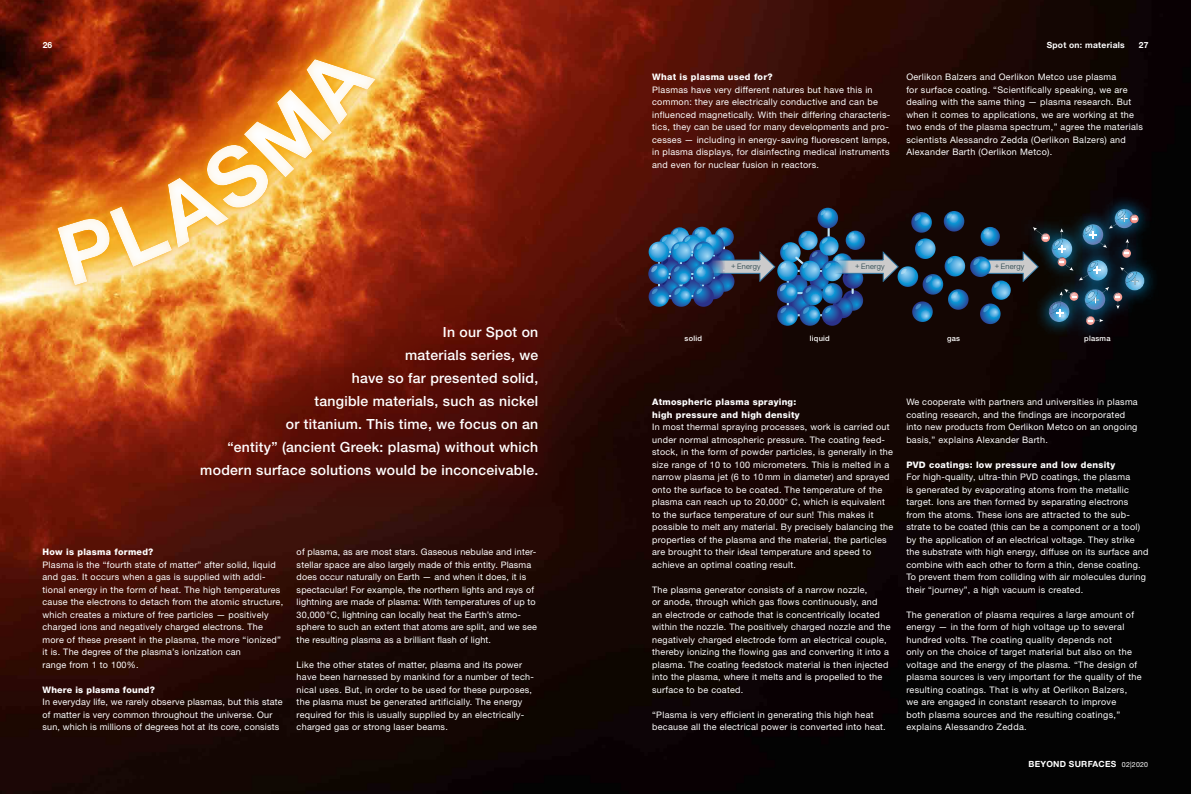
<style>
.page{position:relative;width:1191px;height:794px;background:#fff}
.page>*{position:absolute;margin:0;border:0;box-sizing:border-box;transform-origin:0 0}
.t1{font:500 14px/23px "Helvetica Neue";letter-spacing:.02em;color:#fff;text-align:right}
.t2{font:9px/12.5px "Helvetica Neue";letter-spacing:.03em;color:#fff}
.t3{font:800 9px/12.5px "Helvetica Neue";letter-spacing:.03em;color:#fff}
.t4{font:700 8.5px "Helvetica Neue";letter-spacing:.03em;color:#fff}
.t5{font:300 7.5px "Helvetica Neue";letter-spacing:.03em;color:#19373f}
.t6{font:500 7.5px "Helvetica Neue";letter-spacing:.03em;color:#fff}
.t7{font:7px "Helvetica Neue";letter-spacing:.03em;color:#fff}
</style>
<div class="page">
<img style="left:0;top:0;width:1191px;height:794px">
<div style="left:168px;top:294px;width:403px;height:215px;background:#530000;opacity:.77"></div>
<div style="left:1018px;top:193px;width:141px;height:147px;background:#009ee3;opacity:.9"></div>
<svg style="left:648px;top:208px;width:496px;height:119px;background:#2b3a4f"></svg>
<div style="left:1027px;top:207px;width:117px;height:119px;background:#fff;opacity:.5"></div>
<div style="left:0;top:0;width:549px;height:401px;background:#f7a500;opacity:.2"></div>
<svg style="left:57px;top:42px;width:319px;height:243px;background:#ce7524"></svg>
<p class="t4" style="left:1046px;top:40px;width:80px">Spot on: materials</p>
<p class="t4" style="left:43px;top:40px;width:11px">26</p>
<p class="t4" style="left:1138px;top:40px;width:11px">27</p>
<p class="t3" style="left:652px;top:71px;width:122px">What is plasma used for?</p>
<p class="t2" style="left:652px;top:83px;width:240px">Plasmas have very different natures but have this in common: they are electrically conductive and can be influenced magnetically. With their differing characteris&shy;tics, they can be used for many developments and pro&shy;cesses — including in energy-saving fluorescent lamps, in plasma displays, for disinfecting medical instruments and even for nuclear fusion in reactors.</p>
<p class="t2" style="left:906px;top:70px;width:238px">Oerlikon Balzers and Oerlikon Metco use plasma<br>for surface coating. “Scientifically speaking, we are dealing with the same thing — plasma research. But when it comes to applications, we are working at the two ends of the plasma spectrum,” agree the materials scientists Alessandro Zedda (Oerlikon Balzers) and Alexander Barth (Oerlikon Metco).</p>
<h1 class="t1" style="left:200px;top:320px;width:339px">In our Spot on<br>materials series, we<br>have so far presented solid,<br>tangible materials, such as nickel<br>or titanium. This time, we focus on an<br>“entity” (ancient Greek: plasma) without which modern surface solutions would be inconceivable.</h1>
<p class="t3" style="left:43px;top:546px;width:112px">How is plasma formed?</p>
<p class="t2" style="left:43px;top:558px;width:242px">Plasma is the “fourth state of matter” after solid, liquid and gas. It occurs when a gas is supplied with addi&shy;tional energy in the form of heat. The high temperatures cause the electrons to detach from the atomic structure, which creates a mixture of free particles — positively charged ions and negatively charged electrons. The more of these present in the plasma, the more “ionized” it is. The degree of the plasma’s ionization can<br>range from 1 to 100%.</p>
<p class="t3" style="left:43px;top:683px;width:114px">Where is plasma found?</p>
<p class="t2" style="left:43px;top:695px;width:241px">In everyday life, we rarely observe plasmas, but this state of matter is very common throughout the universe. Our sun, which is millions of degrees hot at its core, consists</p>
<p class="t2" style="left:297px;top:545px;width:242px">of plasma, as are most stars. Gaseous nebulae and inter&shy;stellar space are also largely made of this entity. Plasma does occur naturally on Earth — and when it does, it is spectacular! For example, the northern lights and rays of lightning are made of plasma: With temperatures of up to 30,000 °C, lightning can locally heat the Earth’s atmo&shy;sphere to such an extent that atoms are split, and we see the resulting plasma as a brilliant flash of light.</p>
<p class="t2" style="left:297px;top:658px;width:239px">Like the other states of matter, plasma and its power have been harnessed by mankind for a number of tech&shy;nical uses. But, in order to be used for these purposes, the plasma must be generated artificially. The energy required for this is usually supplied by an electrically&shy;charged gas or strong laser beams.</p>
<p class="t5" style="left:731px;top:262px;width:31px">+ Energy</p>
<p class="t5" style="left:855px;top:262px;width:31px">+ Energy</p>
<p class="t5" style="left:994px;top:262px;width:31px">+ Energy</p>
<p class="t6" style="left:684px;top:334px;width:19px">solid</p>
<p class="t6" style="left:810px;top:334px;width:22px">liquid</p>
<p class="t6" style="left:947px;top:334px;width:14px">gas</p>
<p class="t6" style="left:1084px;top:334px;width:28px">plasma</p>
<p class="t3" style="left:652px;top:396px;width:149px">Atmospheric plasma spraying: high pressure and high density</p>
<p class="t2" style="left:652px;top:420px;width:243px">In most thermal spraying processes, work is carried out under normal atmospheric pressure. The coating feed&shy;stock, in the form of powder particles, is generally in the size range of 10 to 100 micrometers. This is melted in a narrow plasma jet (6 to 10 mm in diameter) and sprayed onto the surface to be coated. The temperature of the plasma can reach up to 20,000° C, which is equivalent to the surface temperature of our sun! This makes it possible to melt any material. By precisely balancing the properties of the plasma and the material, the particles are brought to their ideal temperature and speed to achieve an optimal coating result.</p>
<p class="t2" style="left:652px;top:583px;width:240px">The plasma generator consists of a narrow nozzle,<br>or anode, through which gas flows continuously, and<br>an electrode or cathode that is concentrically located within the nozzle. The positively charged nozzle and the negatively charged electrode form an electrical couple, thereby ionizing the flowing gas and converting it into a plasma. The coating feedstock material is then injected into the plasma, where it melts and is propelled to the surface to be coated.</p>
<p class="t2" style="left:652px;top:708px;width:235px">“Plasma is very efficient in generating this high heat because all the electrical power is converted into heat.</p>
<p class="t2" style="left:906px;top:395px;width:233px">We cooperate with partners and universities in plasma coating research, and the findings are incorporated into new products from Oerlikon Metco on an ongoing basis,” explains Alexander Barth.</p>
<p class="t3" style="left:906px;top:458px;width:210px">PVD coatings: low pressure and low density</p>
<p class="t2" style="left:906px;top:470px;width:244px">For high-quality, ultra-thin PVD coatings, the plasma<br>is generated by evaporating atoms from the metallic target. Ions are then formed by separating electrons from the atoms. These ions are attracted to the sub&shy;strate to be coated (this can be a component or a tool) by the application of an electrical voltage. They strike the substrate with high energy, diffuse on its surface and combine with each other to form a thin, dense coating.<br>To prevent them from colliding with air molecules during their “journey”, a high vacuum is created.</p>
<p class="t2" style="left:906px;top:608px;width:237px">The generation of plasma requires a large amount of energy — in the form of high voltage up to several hundred volts. The coating quality depends not<br>only on the choice of target material but also on the voltage and the energy of the plasma. “The design of plasma sources is very important for the quality of the resulting coatings. That is why at Oerlikon Balzers,<br>we are engaged in constant research to improve<br>both plasma sources and the resulting coatings,” explains Alessandro Zedda.</p>
<p class="t4" style="left:1028px;top:759px;width:83px">Beyond SURFACES</p>
<p class="t7" style="left:1122px;top:760px;width:28px">02|2020</p>
</div>
